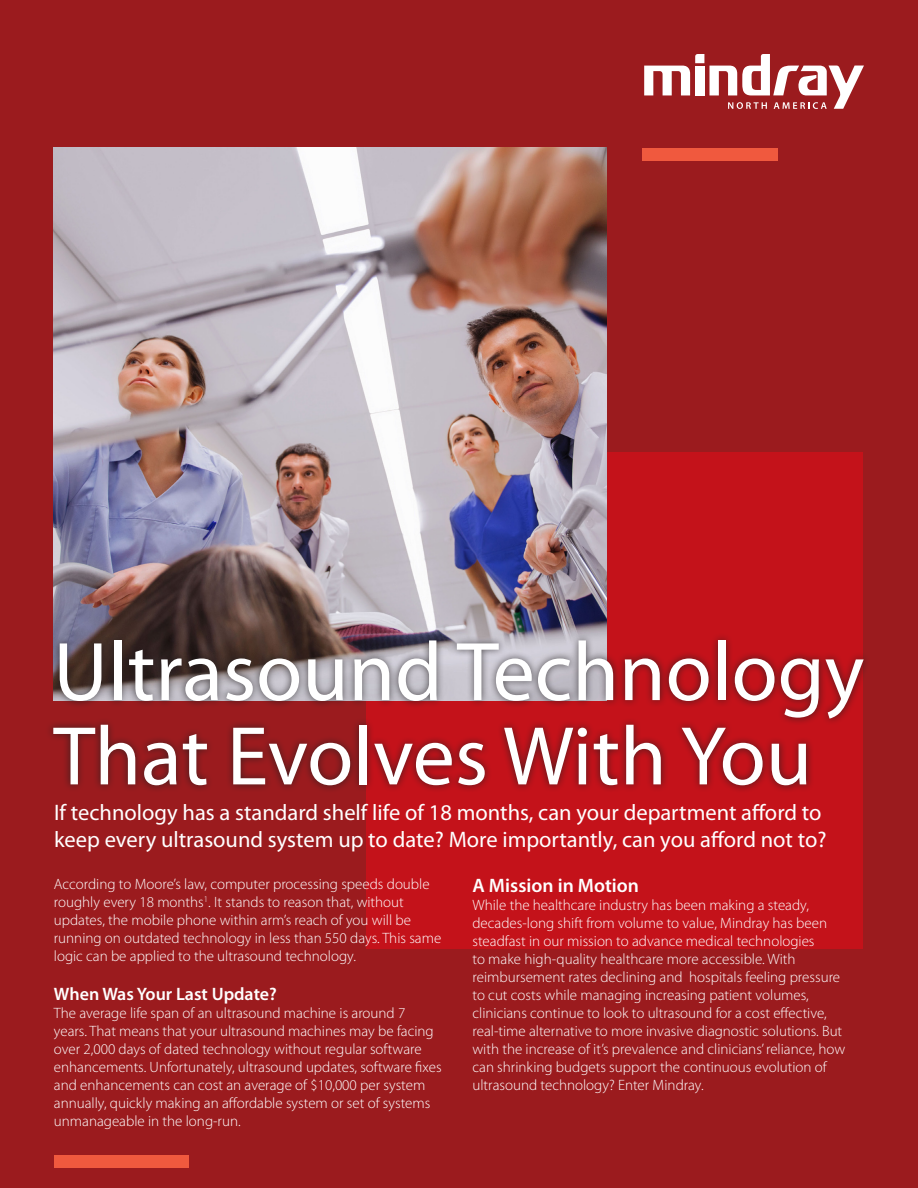
<style>
.page{position:relative;width:918px;height:1188px;background:#9b1b1e}
.page>*{position:absolute;margin:0;border:0;box-sizing:border-box;transform-origin:0 0}
.t1{font:84px/84.3px "Myriad Pro";color:#fff}
.t2{font:22.5px/27px "Myriad Pro";color:#fff}
.t3{font:600 19.5px "Myriad Pro";color:#fff}
.t4{font:600 18px "Myriad Pro";color:#fff}
.t5{font:300 15px/18px "Myriad Pro";color:#fff}
</style>
<div class="page">
<div style="left:366px;top:452px;width:497px;height:497px;background:#c4121a"></div>
<img style="left:53px;top:148px;width:553px;height:484px">
<div style="left:45px;top:632px;width:826px;height:161px;background:#231f20;opacity:.75"></div>
<svg style="left:644px;top:54px;width:220px;height:55px"></svg>
<div style="left:643px;top:148px;width:135px;height:12px;background:#f0593e"></div>
<div style="left:54px;top:1156px;width:135px;height:12px;background:#f0593e"></div>
<p class="t1" style="left:53px;top:631px;width:812px">Ultrasound Technology<br>That Evolves With You</p>
<p class="t2" style="left:54px;top:799px;width:774px">If technology has a standard shelf life of 18 months, can your department afford to keep every ultrasound system up to date? More importantly, can you afford not to?</p>
<p class="t5" style="left:54px;top:875px;width:389px">According to Moore’s law, computer processing speeds double roughly every 18 months<sup>1</sup>. It stands to reason that, without updates, the mobile phone within arm’s reach of you will be running on outdated technology in less than 550 days. This same logic can be applied to the ultrasound technology.</p>
<p class="t4" style="left:54px;top:984px;width:224px">When Was Your Last Update?</p>
<p class="t5" style="left:54px;top:1005px;width:389px">The average life span of an ultrasound machine is around 7 years. That means that your ultrasound machines may be facing over 2,000 days of dated technology without regular software enhancements. Unfortunately, ultrasound updates, software fixes and enhancements can cost an average of $10,000 per system annually, quickly making an affordable system or set of systems unmanageable in the long-run.</p>
<p class="t3" style="left:472px;top:875px;width:168px">A Mission in Motion</p>
<p class="t5" style="left:472px;top:896px;width:374px">While the healthcare industry has been making a steady, decades-long shift from volume to value, Mindray has been steadfast in our mission to advance medical technologies<br>to make high-quality healthcare more accessible. With reimbursement rates declining and hospitals feeling pressure to cut costs while managing increasing patient volumes, clinicians continue to look to ultrasound for a cost effective, real-time alternative to more invasive diagnostic solutions. But with the increase of it’s prevalence and clinicians’ reliance, how can shrinking budgets support the continuous evolution of ultrasound technology? Enter Mindray.</p>
</div>
